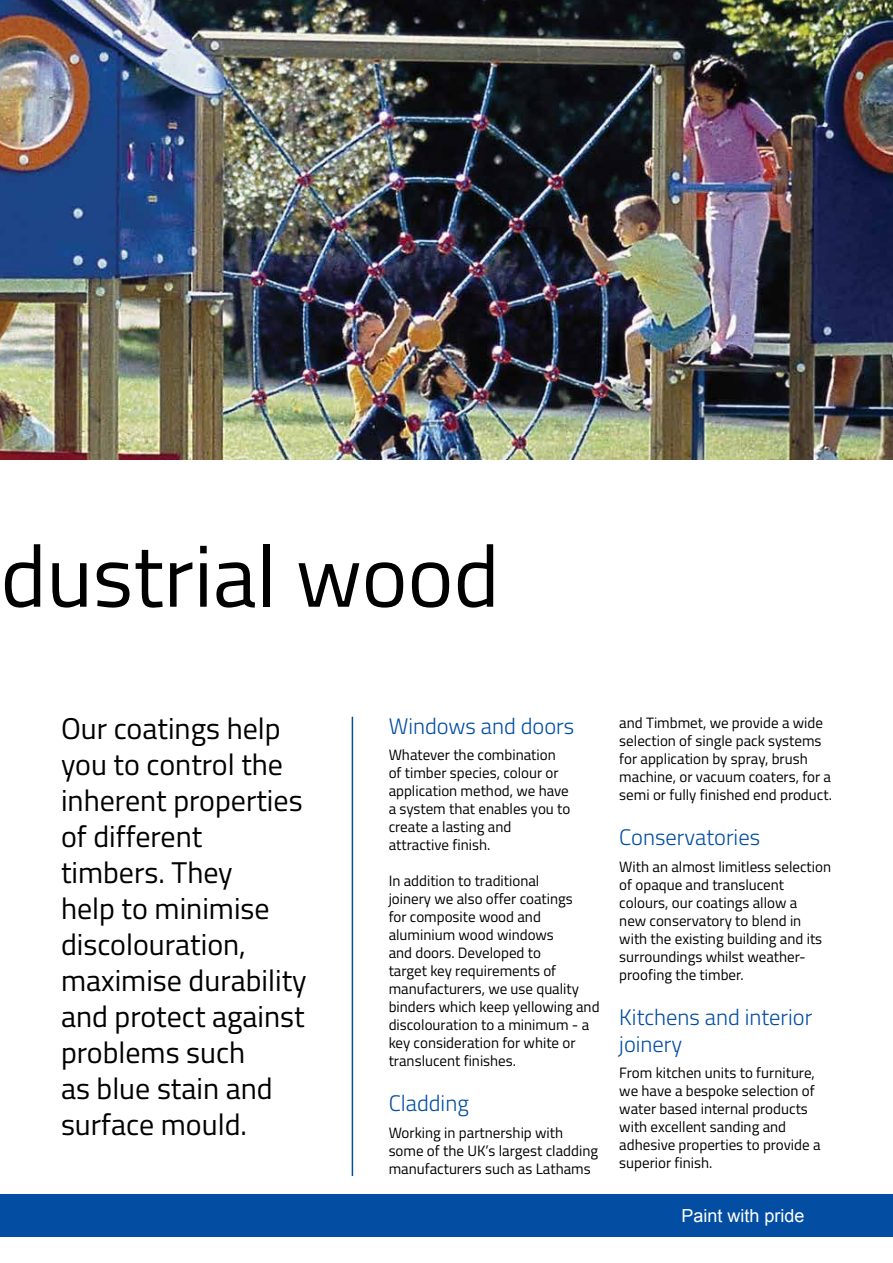
<style>
.page{position:relative;width:893px;height:1263px;background:#fff}
.page>*{position:absolute;margin:0;border:0;box-sizing:border-box;transform-origin:0 0}
.t1{font:87px "Titillium";color:#000}
.t2{font:30px/36px "Titillium";color:#000}
.t3{font:300 22.5px/27px "Titillium";color:#034ea2}
.t4{font:18px "Arial";color:#fff}
.t5{font:15px/18px "Titillium";color:#000}
</style>
<div class="page">
<div style="left:0;top:1194px;width:893px;height:42px;background:#034ea2"></div>
<img style="left:0;top:0;width:893px;height:459px">
<hr style="left:352px;top:717px;width:1px;height:459px;background:#034ea2">
<h1 class="t1" style="left:1px;top:513px;width:500px">dustrial wood</h1>
<h2 class="t2" style="left:61px;top:709px;width:247px">Our coatings help you to control the inherent properties of different timbers. They<br>help to minimise discolouration, maximise durability and protect against problems such<br>as blue stain and surface mould.</h2>
<h3 class="t3" style="left:389px;top:711px;width:187px">Windows and doors</h3>
<p class="t5" style="left:389px;top:745px;width:183px">Whatever the combination of timber species, colour or application method, we have a system that enables you to create a lasting and attractive finish.</p>
<p class="t5" style="left:389px;top:871px;width:212px">In addition to traditional<br>joinery we also offer coatings<br>for composite wood and aluminium wood windows<br>and doors. Developed to<br>target key requirements of manufacturers, we use quality binders which keep yellowing and discolouration to a minimum - a key consideration for white or translucent finishes.</p>
<h3 class="t3" style="left:389px;top:1089px;width:82px">Cladding</h3>
<p class="t5" style="left:389px;top:1123px;width:211px">Working in partnership with some of the UK’s largest cladding manufacturers such as Lathams</p>
<p class="t5" style="left:619px;top:713px;width:214px">and Timbmet, we provide a wide selection of single pack systems for application by spray, brush machine, or vacuum coaters, for a semi or fully finished end product.</p>
<h3 class="t3" style="left:619px;top:822px;width:142px">Conservatories</h3>
<p class="t5" style="left:619px;top:856px;width:213px">With an almost limitless selection of opaque and translucent colours, our coatings allow a<br>new conservatory to blend in with the existing building and its surroundings whilst weather&shy;proofing the timber.</p>
<h3 class="t3" style="left:619px;top:1002px;width:195px">Kitchens and interior joinery</h3>
<p class="t5" style="left:619px;top:1063px;width:203px">From kitchen units to furniture, we have a bespoke selection of water based internal products with excellent sanding and adhesive properties to provide a superior finish.</p>
<p class="t4" style="left:681px;top:1206px;width:125px">Paint with pride</p>
</div>
